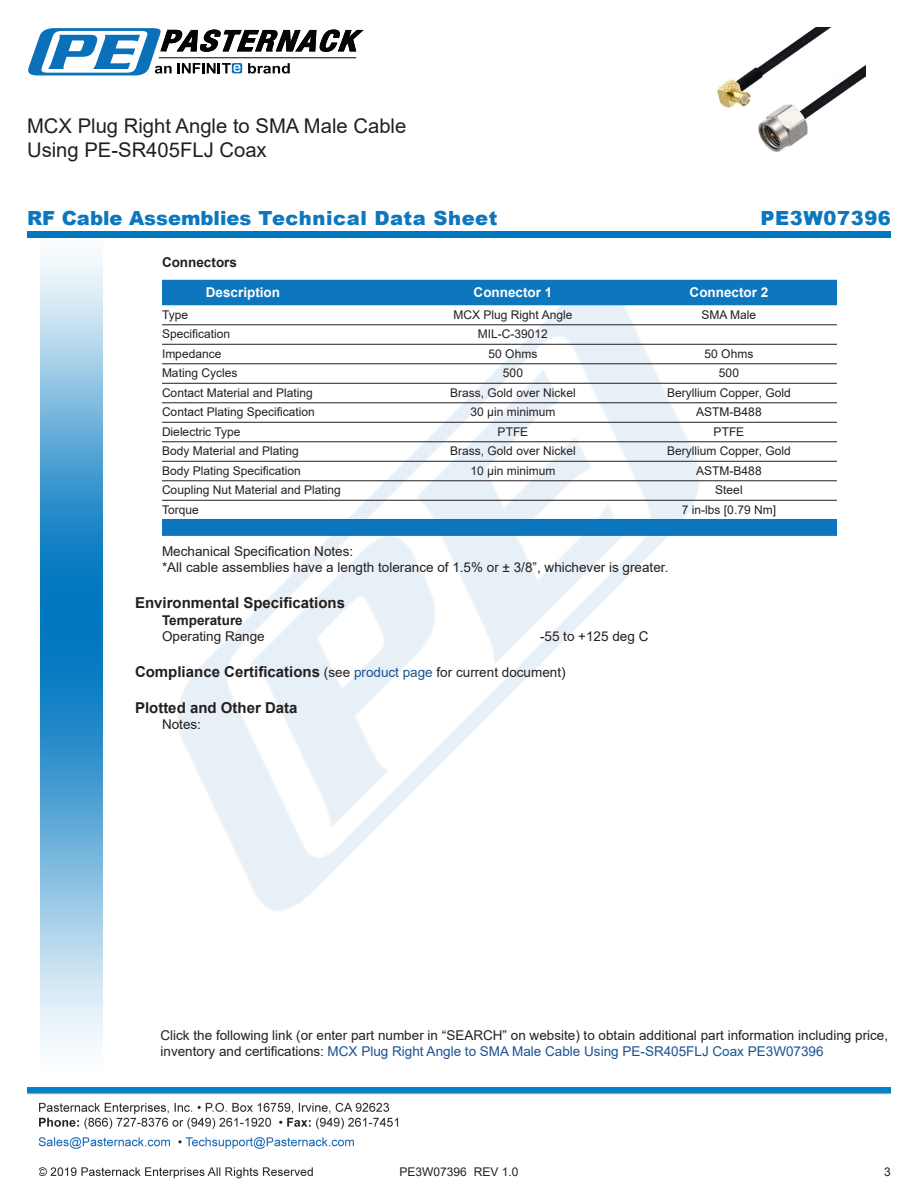
<style>
.page{position:relative;width:918px;height:1188px;background:#fff}
.page>*{position:absolute;margin:0;border:0;box-sizing:border-box;transform-origin:0 0}
.Web_Description_Para{font:20.25px/24.3px "Arial";color:#231f20}
.t1{font:900 19.5px "Arial";letter-spacing:.01em;color:#0c77be}
.t2{font:900 19.5px "Arial";letter-spacing:.03em;color:#0c77be}
.Head1_for_Compliance{font:700 15px "Arial";color:#231f20}
.Head1{font:700 15px "Arial";color:#231f20}
.Description_and_PN_L{font:13.5px/16.2px "Arial";color:#231f20}
.Specs_Para{font:13.5px "Arial";color:#231f20}
.Table_Header_Connect{font:700 13.5px "Arial";color:#fff}
.Head2_after_Head1{font:700 13.5px "Arial";color:#231f20}
.Head2{font:700 13.5px "Arial";color:#231f20}
.Table_Body_Connector{font:12px "Arial";color:#231f20}
.s1{font-weight:400;font-size:13.5px}
.s2{font-weight:400;font-size:13.5px;color:#1a5392}
.s3{color:#1a5392}
</style>
<div class="page">
<img style="left:39px;top:1102px;width:360px;height:77px">
<img style="left:102px;top:255px;width:719px;height:715px">
<img style="left:27px;top:1088px;width:864px;height:7px">
<img style="left:40px;top:237px;width:62px;height:811px">
<div style="left:27px;top:231px;width:864px;height:6px;background:#0177c0"></div>
<svg style="left:28px;top:28px;width:336px;height:47px"></svg>
<div style="left:162px;top:280px;width:675px;height:25px;background:#0c77be"></div>
<hr style="left:162px;top:325px;width:675px;height:1px;background:#231f20">
<hr style="left:162px;top:344px;width:675px;height:1px;background:#231f20">
<hr style="left:162px;top:364px;width:675px;height:1px;background:#231f20">
<hr style="left:162px;top:383px;width:675px;height:1px;background:#231f20">
<hr style="left:162px;top:403px;width:675px;height:1px;background:#231f20">
<hr style="left:162px;top:422px;width:675px;height:1px;background:#231f20">
<hr style="left:162px;top:442px;width:675px;height:1px;background:#231f20">
<hr style="left:162px;top:461px;width:675px;height:1px;background:#231f20">
<hr style="left:162px;top:481px;width:675px;height:1px;background:#231f20">
<hr style="left:162px;top:500px;width:675px;height:1px;background:#231f20">
<div style="left:162px;top:519px;width:675px;height:17px;background:#0c77be"></div>
<img style="left:717px;top:27px;width:149px;height:125px">
<h1 class="Web_Description_Para" style="left:27px;top:114px;width:381px">MCX Plug Right Angle to SMA Male Cable<br>Using PE-SR405FLJ Coax</h1>
<p class="t1" style="left:27px;top:204px;width:472px">RF Cable Assemblies Technical Data Sheet</p>
<p class="t2" style="left:761px;top:204px;width:132px">PE3W07396</p>
<p class="Head2" style="left:162px;top:253px;width:77px">Connectors</p>
<p class="Table_Header_Connect" style="left:206px;top:283px;width:76px">Description</p>
<p class="Table_Header_Connect" style="left:474px;top:283px;width:80px">Connector 1</p>
<p class="Table_Header_Connect" style="left:690px;top:283px;width:80px">Connector 2</p>
<p class="Table_Body_Connector" style="left:162px;top:306px;width:28px">Type</p>
<p class="Table_Body_Connector" style="left:454px;top:306px;width:120px">MCX Plug Right Angle</p>
<p class="Table_Body_Connector" style="left:702px;top:306px;width:56px">SMA Male</p>
<p class="Table_Body_Connector" style="left:162px;top:326px;width:70px">Specification</p>
<p class="Table_Body_Connector" style="left:478px;top:326px;width:72px">MIL-C-39012</p>
<p class="Table_Body_Connector" style="left:162px;top:345px;width:61px">Impedance</p>
<p class="Table_Body_Connector" style="left:489px;top:345px;width:50px">50 Ohms</p>
<p class="Table_Body_Connector" style="left:705px;top:345px;width:50px">50 Ohms</p>
<p class="Table_Body_Connector" style="left:162px;top:365px;width:77px">Mating Cycles</p>
<p class="Table_Body_Connector" style="left:503px;top:365px;width:22px">500</p>
<p class="Table_Body_Connector" style="left:719px;top:365px;width:22px">500</p>
<p class="Table_Body_Connector" style="left:162px;top:384px;width:152px">Contact Material and Plating</p>
<p class="Table_Body_Connector" style="left:450px;top:384px;width:127px">Brass, Gold over Nickel</p>
<p class="Table_Body_Connector" style="left:667px;top:384px;width:125px">Beryllium Copper, Gold</p>
<p class="Table_Body_Connector" style="left:162px;top:404px;width:154px">Contact Plating Specification</p>
<p class="Table_Body_Connector" style="left:471px;top:404px;width:86px">30 µin minimum</p>
<p class="Table_Body_Connector" style="left:696px;top:404px;width:67px">ASTM-B488</p>
<p class="Table_Body_Connector" style="left:162px;top:423px;width:80px">Dielectric Type</p>
<p class="Table_Body_Connector" style="left:498px;top:423px;width:32px">PTFE</p>
<p class="Table_Body_Connector" style="left:714px;top:423px;width:32px">PTFE</p>
<p class="Table_Body_Connector" style="left:162px;top:443px;width:138px">Body Material and Plating</p>
<p class="Table_Body_Connector" style="left:450px;top:443px;width:127px">Brass, Gold over Nickel</p>
<p class="Table_Body_Connector" style="left:667px;top:443px;width:125px">Beryllium Copper, Gold</p>
<p class="Table_Body_Connector" style="left:162px;top:462px;width:140px">Body Plating Specification</p>
<p class="Table_Body_Connector" style="left:471px;top:462px;width:86px">10 µin minimum</p>
<p class="Table_Body_Connector" style="left:696px;top:462px;width:67px">ASTM-B488</p>
<p class="Table_Body_Connector" style="left:162px;top:482px;width:180px">Coupling Nut Material and Plating</p>
<p class="Table_Body_Connector" style="left:715px;top:482px;width:29px">Steel</p>
<p class="Table_Body_Connector" style="left:162px;top:501px;width:38px">Torque</p>
<p class="Table_Body_Connector" style="left:682px;top:501px;width:96px">7 in-lbs [0.79 Nm]</p>
<p class="Specs_Para" style="left:162px;top:542px;width:193px">Mechanical Specification Notes:</p>
<p class="Specs_Para" style="left:162px;top:558px;width:508px">*All cable assemblies have a length tolerance of 1.5% or ± 3/8”, whichever is greater.</p>
<p class="Head1" style="left:135px;top:593px;width:212px">Environmental Specifications</p>
<p class="Head2_after_Head1" style="left:162px;top:610px;width:82px">Temperature</p>
<p class="Specs_Para" style="left:162px;top:627px;width:104px">Operating Range</p>
<p class="Specs_Para" style="left:540px;top:627px;width:110px">-55 to +125 deg C</p>
<p class="Head1_for_Compliance" style="left:135px;top:661px;width:432px">Compliance Certifications <span class="s1">(see</span> <span class="s2">product page</span> <span class="s1">for current document)</span></p>
<p class="Head1_for_Compliance" style="left:135px;top:697px;width:164px">Plotted and Other Data</p>
<p class="Specs_Para" style="left:162px;top:715px;width:41px">Notes:</p>
<p class="Description_and_PN_L" style="left:160px;top:1027px;width:729px">Click the following link (or enter part number in “SEARCH” on website) to obtain additional part information including price, inventory and certifications: <span class="s3">MCX Plug Right Angle to SMA Male Cable Using PE-SR405FLJ Coax PE3W07396</span></p>
<p class="Table_Body_Connector" style="left:400px;top:1163px;width:120px">PE3W07396 REV 1.0</p>
<p class="Table_Body_Connector" style="left:884px;top:1164px;width:8px">3</p>
</div>
